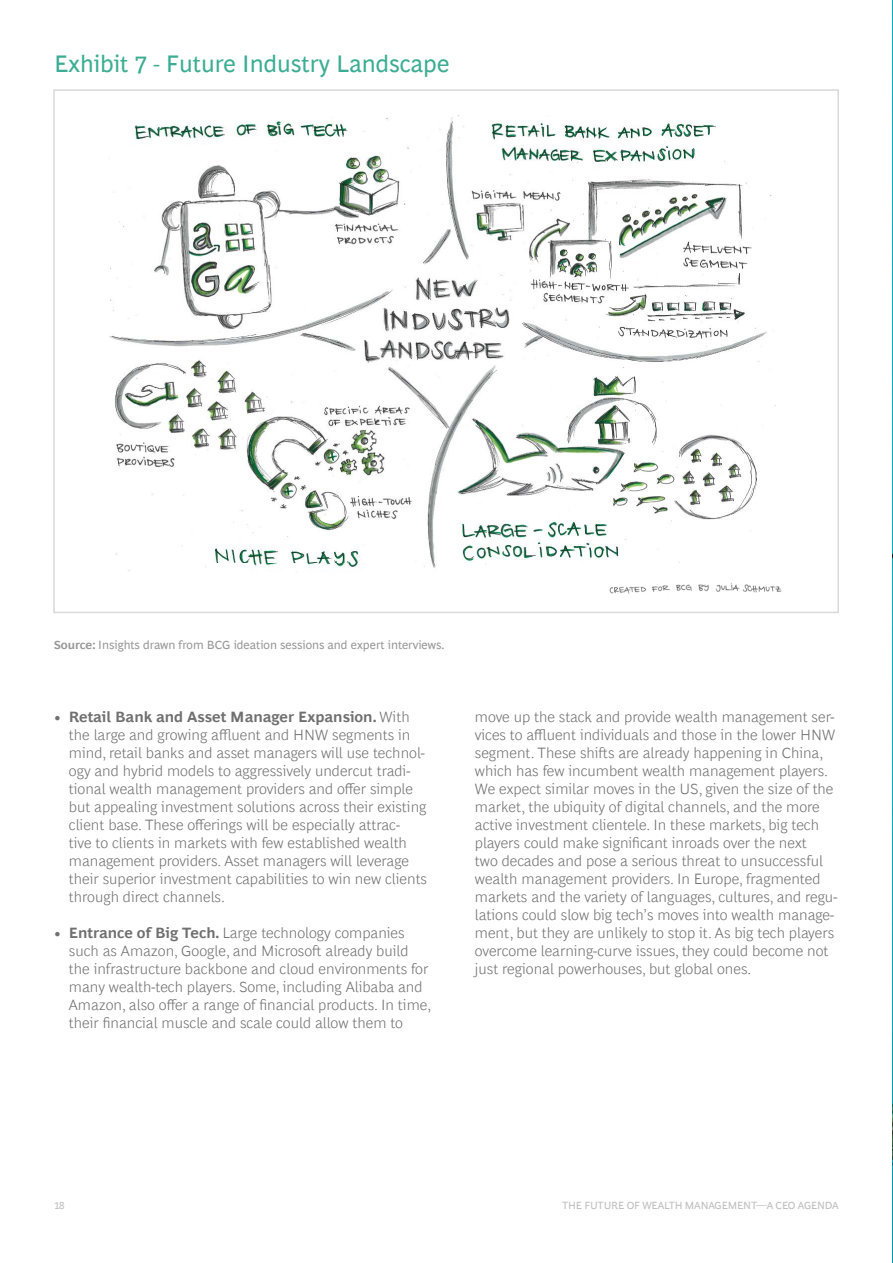
<style>
.page{position:relative;width:893px;height:1263px;background:#fff}
.page>*{position:absolute;margin:0;border:0;box-sizing:border-box;transform-origin:0 0}
.t1{font:24px "Henderson BCG Sans";color:#3cad93}
.t2{font:300 15px/18px "Henderson BCG Sans";color:#707071}
.t3{font:12px "Henderson BCG Sans";color:#989899}
.t4{font:10.5px "Henderson BCG Sans";letter-spacing:-.02em;color:#c0bfbf}
.s1{font-weight:700}
</style>
<div class="page">
<img style="left:109px;top:115px;width:667px;height:456px">
<img style="left:609px;top:583px;width:173px;height:11px">
<img style="left:892px;top:0;width:1px;height:1263px">
<h1 class="t1" style="left:54px;top:46px;width:397px">Exhibit 7 - Future Industry Landscape</h1>
<p class="t3" style="left:54px;top:636px;width:392px"><span class="s1">Source:</span> Insights drawn from BCG ideation sessions and expert interviews.</p>
<p class="t2" style="left:69px;top:706px;width:360px;text-indent:-15px">• <span class="s1">Retail Bank and Asset Manager Expansion.</span> With the large and growing affluent and HNW segments in mind, retail banks and asset managers will use technol&shy;ogy and hybrid models to aggressively undercut tradi&shy;tional wealth management providers and offer simple but appealing investment solutions across their existing client base. These offerings will be especially attrac-<br>tive to clients in markets with few established wealth management providers. Asset managers will leverage their superior investment capabilities to win new clients through direct channels.</p>
<p class="t2" style="left:69px;top:923px;width:364px;text-indent:-15px">• <span class="s1">Entrance of Big Tech.</span> Large technology companies such as Amazon, Google, and Microsoft already build the infrastructure backbone and cloud environments for many wealth-tech players. Some, including Alibaba and Amazon, also offer a range of financial products. In time, their financial muscle and scale could allow them to</p>
<p class="t2" style="left:475px;top:706px;width:364px">move up the stack and provide wealth management ser&shy;vices to affluent individuals and those in the lower HNW segment. These shifts are already happening in China, which has few incumbent wealth management players.<br>We expect similar moves in the US, given the size of the market, the ubiquity of digital channels, and the more active investment clientele. In these markets, big tech players could make significant inroads over the next<br>two decades and pose a serious threat to unsuccessful wealth management providers. In Europe, fragmented markets and the variety of languages, cultures, and regu&shy;lations could slow big tech’s moves into wealth manage&shy;ment, but they are unlikely to stop it. As big tech players overcome learning-curve issues, they could become not just regional powerhouses, but global ones.</p>
<p class="t4" style="left:54px;top:1198px;width:12px">18</p>
<p class="t4" style="left:562px;top:1198px;width:278px">THE FUTURE OF WEALTH MANAGEMENT—A CEO AGENDA</p>
</div>
